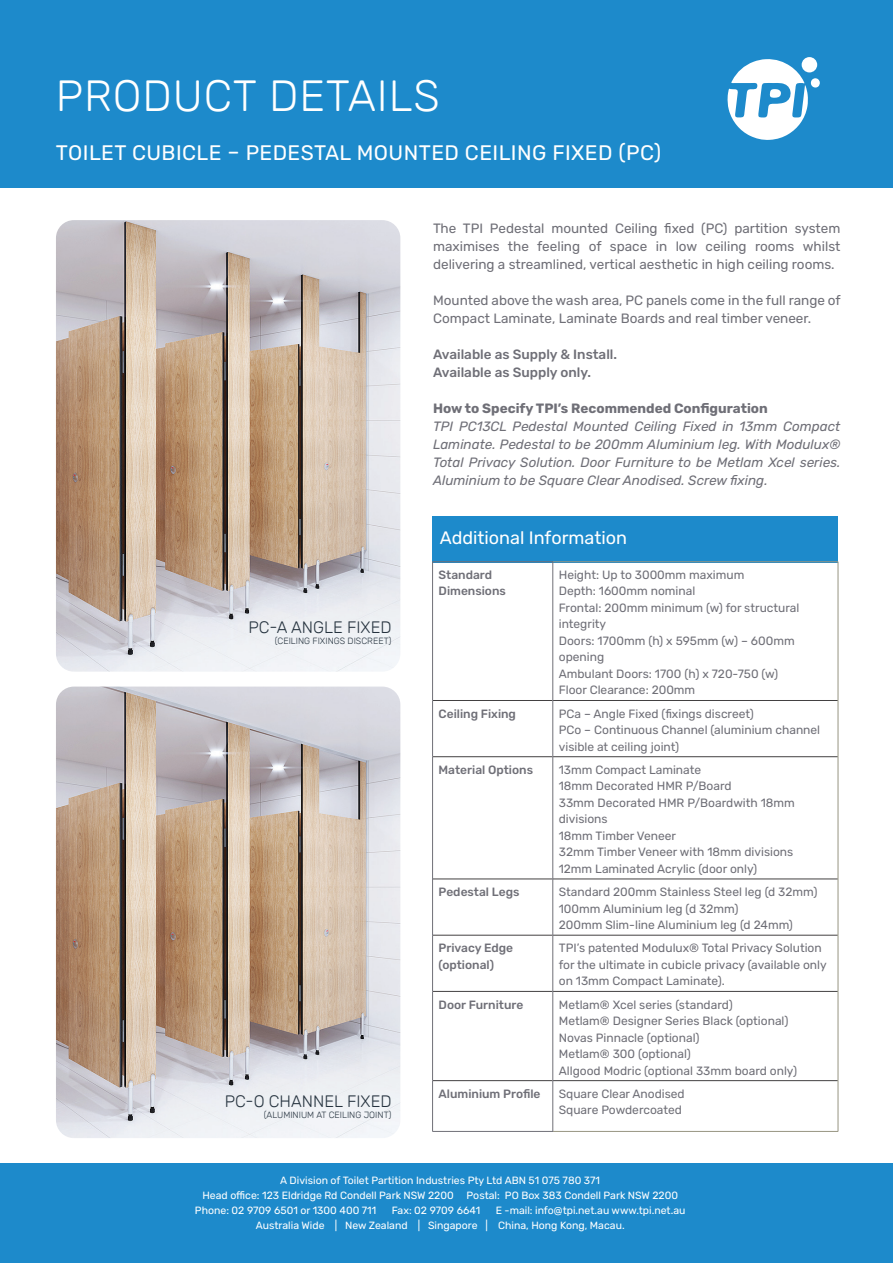
<style>
.page{position:relative;width:893px;height:1263px;background:#fff}
.page>*{position:absolute;margin:0;border:0;box-sizing:border-box;transform-origin:0 0}
.t1{font:300 43.5px "Rubik";letter-spacing:.02em;color:#fff}
.t2{font:21px "Rubik";letter-spacing:.02em;color:#fff}
.t3{font:18px "Rubik";color:#fff}
.t4{font:300 16.5px "Rubik";color:#26333f}
.t5{font:13.5px/18px "Rubik";color:#6f6f77;text-align:justify}
.t6{font:italic 13.5px/18px "Rubik";color:#6f6f77;text-align:justify}
.t7{font:500 13.5px/18px "Rubik";color:#6f6f77}
.t8{font:700 13.5px "Rubik";color:#6f6f77}
.t9{font:12px/16.5px "Rubik";color:#6f6f77}
.t10{font:500 12px/16.5px "Rubik";color:#6f6f77}
.t11{font:10.5px/15px "Rubik";color:#fff}
.t12{font:300 9px "Rubik";color:#26333f}
.s1{font-family:"Montserrat";font-weight:700;font-size:45px;color:#1d8acb}
</style>
<div class="page">
<div style="left:0;top:1163px;width:893px;height:100px;background:#1d8acb"></div>
<div style="left:0;top:0;width:893px;height:187px;background:#1d8acb"></div>
<svg style="left:727px;top:59px;width:93px;height:81px"></svg>
<div style="left:802px;top:57px;width:15px;height:15px;background:#fff;border-radius:50%"></div>
<div style="left:432px;top:516px;width:406px;height:47px;background:#1d8acb"></div>
<hr style="left:433px;top:700px;width:120px;height:1px;background:#434142">
<hr style="left:553px;top:700px;width:285px;height:1px;background:#434142">
<hr style="left:433px;top:756px;width:120px;height:1px;background:#434142">
<hr style="left:553px;top:756px;width:285px;height:1px;background:#434142">
<hr style="left:433px;top:879px;width:120px;height:1px;background:#434142">
<hr style="left:553px;top:879px;width:285px;height:1px;background:#434142">
<hr style="left:433px;top:935px;width:120px;height:1px;background:#434142">
<hr style="left:553px;top:935px;width:285px;height:1px;background:#434142">
<hr style="left:433px;top:991px;width:120px;height:1px;background:#434142">
<hr style="left:553px;top:991px;width:285px;height:1px;background:#434142">
<hr style="left:433px;top:1080px;width:120px;height:1px;background:#434142">
<hr style="left:553px;top:1080px;width:285px;height:1px;background:#434142">
<hr style="left:553px;top:561px;width:285px;height:1px;background:#979582">
<hr style="left:838px;top:562px;width:1px;height:138px;background:#979582">
<hr style="left:838px;top:700px;width:1px;height:57px;background:#979582">
<hr style="left:838px;top:757px;width:1px;height:122px;background:#979582">
<hr style="left:838px;top:879px;width:1px;height:56px;background:#979582">
<hr style="left:838px;top:935px;width:1px;height:56px;background:#979582">
<hr style="left:838px;top:991px;width:1px;height:90px;background:#979582">
<hr style="left:838px;top:1081px;width:1px;height:50px;background:#979582">
<hr style="left:553px;top:1131px;width:285px;height:1px;background:#979582">
<hr style="left:432px;top:561px;width:121px;height:1px;background:#6f6f77">
<hr style="left:432px;top:562px;width:1px;height:138px;background:#6f6f77">
<hr style="left:553px;top:562px;width:1px;height:138px;background:#6f6f77">
<hr style="left:432px;top:700px;width:1px;height:57px;background:#6f6f77">
<hr style="left:553px;top:700px;width:1px;height:57px;background:#6f6f77">
<hr style="left:432px;top:757px;width:1px;height:122px;background:#6f6f77">
<hr style="left:553px;top:757px;width:1px;height:122px;background:#6f6f77">
<hr style="left:432px;top:879px;width:1px;height:56px;background:#6f6f77">
<hr style="left:553px;top:879px;width:1px;height:56px;background:#6f6f77">
<hr style="left:432px;top:935px;width:1px;height:56px;background:#6f6f77">
<hr style="left:553px;top:935px;width:1px;height:56px;background:#6f6f77">
<hr style="left:432px;top:991px;width:1px;height:90px;background:#6f6f77">
<hr style="left:553px;top:991px;width:1px;height:90px;background:#6f6f77">
<hr style="left:432px;top:1081px;width:1px;height:50px;background:#6f6f77">
<hr style="left:553px;top:1081px;width:1px;height:50px;background:#6f6f77">
<hr style="left:432px;top:1131px;width:121px;height:1px;background:#6f6f77">
<img style="left:56px;top:220px;width:344px;height:452px">
<img style="left:56px;top:686px;width:344px;height:452px">
<h1 class="t1" style="left:56px;top:72px;width:757px">PRODUCT DETAILS<span class="s1">ORDER REQUEST</span></h1>
<h2 class="t2" style="left:56px;top:141px;width:607px">TOILET CUBICLE – PEDESTAL MOUNTED CEILING FIXED (PC)</h2>
<h3 class="t4" style="left:249px;top:618px;width:145px">PC-A ANGLE FIXED</h3>
<p class="t12" style="left:275px;top:636px;width:118px">(CEILING FIXINGS DISCREET)</p>
<h3 class="t4" style="left:225px;top:1092px;width:168px">PC-O CHANNEL FIXED</h3>
<p class="t12" style="left:264px;top:1110px;width:129px">(ALUMINIUM AT CEILING JOINT)</p>
<p class="t5" style="left:433px;top:219px;width:409px">The TPI Pedestal mounted Ceiling fixed (PC) partition system maximises the feeling of space in low ceiling rooms whilst delivering a streamlined, vertical aesthetic in high ceiling rooms.</p>
<p class="t5" style="left:433px;top:291px;width:409px">Mounted above the wash area, PC panels come in the full range of<br>Compact Laminate, Laminate Boards and real timber veneer.</p>
<p class="t7" style="left:433px;top:345px;width:185px">Available as Supply &amp; Install.<br>Available as Supply only.</p>
<p class="t8" style="left:433px;top:400px;width:336px">How to Specify TPI’s Recommended Configuration</p>
<p class="t6" style="left:433px;top:417px;width:409px">TPI PC13CL Pedestal Mounted Ceiling Fixed in 13mm Compact Laminate. Pedestal to be 200mm Aluminium leg. With Modulux® Total Privacy Solution. Door Furniture to be Metlam Xcel series.<br>Aluminium to be Square Clear Anodised. Screw fixing.</p>
<h3 class="t3" style="left:440px;top:528px;width:189px">Additional Information</h3>
<p class="t10" style="left:439px;top:567px;width:69px">Standard<br>Dimensions</p>
<p class="t9" style="left:559px;top:567px;width:242px">Height: Up to 3000mm maximum<br>Depth: 1600mm nominal<br>Frontal: 200mm minimum (w) for structural integrity<br>Doors: 1700mm (h) x 595mm (w) – 600mm opening<br>Ambulant Doors: 1700 (h) x 720-750 (w)<br>Floor Clearance: 200mm</p>
<p class="t10" style="left:439px;top:706px;width:79px">Ceiling Fixing</p>
<p class="t9" style="left:559px;top:706px;width:263px">PCa – Angle Fixed (fixings discreet)<br>PCo – Continuous Channel (aluminium channel visible at ceiling joint)</p>
<p class="t10" style="left:439px;top:762px;width:96px">Material Options</p>
<p class="t9" style="left:559px;top:762px;width:238px">13mm Compact Laminate<br>18mm Decorated HMR P/Board<br>33mm Decorated HMR P/Boardwith 18mm divisions<br>18mm Timber Veneer<br>32mm Timber Veneer with 18mm divisions<br>12mm Laminated Acrylic (door only)</p>
<p class="t10" style="left:439px;top:884px;width:82px">Pedestal Legs</p>
<p class="t9" style="left:559px;top:884px;width:260px">Standard 200mm Stainless Steel leg (d 32mm)<br>100mm Aluminium leg (d 32mm)<br>200mm Slim-line Aluminium leg (d 24mm)</p>
<p class="t10" style="left:439px;top:940px;width:76px">Privacy Edge (optional)</p>
<p class="t9" style="left:559px;top:940px;width:269px">TPI’s patented Modulux® Total Privacy Solution for the ultimate in cubicle privacy (available only on 13mm Compact Laminate).</p>
<p class="t10" style="left:439px;top:996px;width:86px">Door Furniture</p>
<p class="t9" style="left:559px;top:996px;width:240px">Metlam® Xcel series (standard)<br>Metlam® Designer Series Black (optional)<br>Novas Pinnacle (optional)<br>Metlam® 300 (optional)<br>Allgood Modric (optional 33mm board only)</p>
<p class="t10" style="left:439px;top:1086px;width:103px">Aluminium Profile</p>
<p class="t9" style="left:559px;top:1086px;width:127px">Square Clear Anodised<br>Square Powdercoated</p>
<p class="t11" style="left:280px;top:1173px;width:321px">A Division of Toilet Partition Industries Pty Ltd ABN 51 075 780 371</p>
<p class="t11" style="left:202px;top:1188px;width:477px">Head office: 123 Eldridge Rd Condell Park NSW 2200 Postal: PO Box 383 Condell Park NSW 2200</p>
<p class="t11" style="left:195px;top:1203px;width:183px">Phone: 02 9709 6501 or 1300 400 711</p>
<p class="t11" style="left:392px;top:1203px;width:90px">Fax: 02 9709 6641</p>
<p class="t11" style="left:256px;top:1203px;width:431px;text-indent:240px">E -mail: info@tpi.net.au www.tpi.net.au<br>Australia Wide | New Zealand | Singapore | China, Hong Kong, Macau.</p>
</div>
